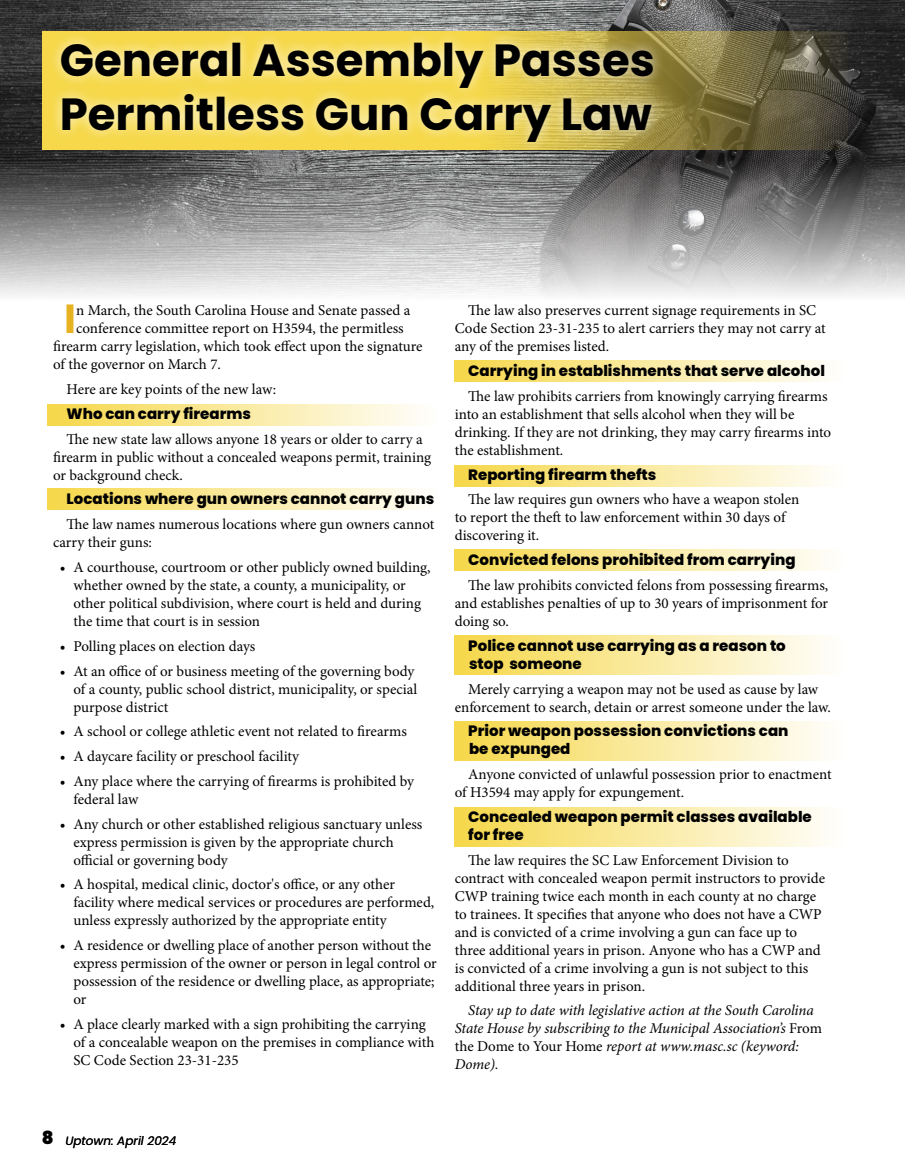
<style>
.page{position:relative;width:905px;height:1175px;background:#fff}
.page>*{position:absolute;margin:0;border:0;box-sizing:border-box;transform-origin:0 0}
.t1{font:700 45px/54px "Poppins";color:#000}
.t2{font:700 40.65px "Poppins";color:#e7b222}
.t3{font:15px/18px "Minion Pro";color:#000}
.t4{font:800 15px/18px "Poppins";color:#000}
.t5{font:italic 15px/18px "Minion Pro";letter-spacing:-.01em;color:#000}
.t6{font:italic 12px "Poppins";color:#000}
.s1{font-style:normal}
.s2{font-weight:900;font-style:normal;font-size:18px}
</style>
<div class="page">
<img style="left:0;top:0;width:904px;height:426px">
<svg style="left:42px;top:31px;width:805px;height:119px;background:#73693f"></svg>
<div style="left:49px;top:30px;width:616px;height:124px;background:#fff;opacity:.75"></div>
<div style="left:48px;top:404px;width:388px;height:21px;background:linear-gradient(to right,#f6d749,#fefefc)"></div>
<div style="left:454px;top:360px;width:389px;height:22px;background:linear-gradient(to right,#f6d749,#fefefc)"></div>
<div style="left:454px;top:465px;width:389px;height:21px;background:linear-gradient(to right,#f6d749,#fefefc)"></div>
<div style="left:454px;top:549px;width:389px;height:22px;background:linear-gradient(to right,#f6d749,#fefefc)"></div>
<div style="left:454px;top:635px;width:389px;height:39px;background:linear-gradient(to right,#f6d749,#fefefc)"></div>
<div style="left:454px;top:721px;width:389px;height:40px;background:linear-gradient(to right,#f6d749,#fefefc)"></div>
<div style="left:454px;top:806px;width:389px;height:40px;background:linear-gradient(to right,#f6d749,#fefefc)"></div>
<div style="left:48px;top:488px;width:388px;height:22px;background:linear-gradient(to right,#f6d749,#fefefc)"></div>
<h1 class="t1" style="left:60px;top:34px;width:596px">General Assembly Passes<br>Permitless Gun Carry Law</h1>
<h2 class="t2" style="left:64px;top:295px;width:13px">I</h2>
<p class="t3" style="left:76px;top:302px;width:336px">n March, the South Carolina House and Senate passed a</p>
<p class="t3" style="left:76px;top:320px;width:329px">conference committee report on H3594, the permitless</p>
<p class="t3" style="left:53px;top:338px;width:371px">firearm carry legislation, which took effect upon the signature</p>
<p class="t3" style="left:53px;top:356px;width:169px">of the governor on March 7.</p>
<p class="t3" style="left:67px;top:380px;width:211px">Here are key points of the new law:</p>
<p class="t4" style="left:67px;top:405px;width:186px">Who can carry firearms</p>
<p class="t3" style="left:53px;top:430px;width:379px;text-indent:14px">The new state law allows anyone 18 years or older to carry a firearm in public without a concealed weapons permit, training or background check.</p>
<p class="t4" style="left:67px;top:490px;width:369px">Locations where gun owners cannot carry guns</p>
<p class="t3" style="left:53px;top:515px;width:383px;text-indent:14px">The law names numerous locations where gun owners cannot carry their guns:</p>
<p class="t3" style="left:73px;top:558px;width:359px;text-indent:-14px">• A courthouse, courtroom or other publicly owned building, whether owned by the state, a county, a municipality, or other political subdivision, where court is held and during the time that court is in session</p>
<p class="t3" style="left:60px;top:637px;width:197px">• Polling places on election days</p>
<p class="t3" style="left:73px;top:662px;width:345px;text-indent:-14px">• At an office of or business meeting of the governing body of a county, public school district, municipality, or special purpose district</p>
<p class="t3" style="left:60px;top:722px;width:348px">• A school or college athletic event not related to firearms</p>
<p class="t3" style="left:60px;top:747px;width:241px">• A daycare facility or preschool facility</p>
<p class="t3" style="left:73px;top:772px;width:342px;text-indent:-14px">• Any place where the carrying of firearms is prohibited by federal law</p>
<p class="t3" style="left:73px;top:815px;width:350px;text-indent:-14px">• Any church or other established religious sanctuary unless express permission is given by the appropriate church official or governing body</p>
<p class="t3" style="left:73px;top:875px;width:362px;text-indent:-14px">• A hospital, medical clinic, doctor's office, or any other facility where medical services or procedures are performed, unless expressly authorized by the appropriate entity</p>
<p class="t3" style="left:73px;top:936px;width:365px;text-indent:-14px">• A residence or dwelling place of another person without the express permission of the owner or person in legal control or possession of the residence or dwelling place, as appropriate; or</p>
<p class="t3" style="left:73px;top:1015px;width:362px;text-indent:-14px">• A place clearly marked with a sign prohibiting the carrying of a concealable weapon on the premises in compliance with<br>SC Code Section 23-31-235</p>
<p class="t3" style="left:455px;top:302px;width:372px;text-indent:14px">The law also preserves current signage requirements in SC<br>Code Section 23-31-235 to alert carriers they may not carry at any of the premises listed.</p>
<p class="t4" style="left:468px;top:362px;width:358px">Carrying in establishments that serve alcohol</p>
<p class="t3" style="left:455px;top:387px;width:378px;text-indent:14px">The law prohibits carriers from knowingly carrying firearms into an establishment that sells alcohol when they will be drinking. If they are not drinking, they may carry firearms into the establishment.</p>
<p class="t4" style="left:468px;top:465px;width:190px">Reporting firearm thefts</p>
<p class="t3" style="left:455px;top:491px;width:346px;text-indent:14px">The law requires gun owners who have a weapon stolen to report the theft to law enforcement within 30 days of discovering it.</p>
<p class="t4" style="left:468px;top:551px;width:329px">Convicted felons prohibited from carrying</p>
<p class="t3" style="left:455px;top:576px;width:375px;text-align:justify;text-indent:14px">The law prohibits convicted felons from possessing firearms, and establishes penalties of up to 30 years of imprisonment for doing so.</p>
<p class="t4" style="left:468px;top:636px;width:319px">Police cannot use carrying as a reason to stop someone</p>
<p class="t3" style="left:455px;top:680px;width:377px;text-align:center">Merely carrying a weapon may not be used as cause by law enforcement to search, detain or arrest someone under the law.</p>
<p class="t4" style="left:468px;top:722px;width:322px">Prior weapon possession convictions can be expunged</p>
<p class="t3" style="left:455px;top:765px;width:378px;text-indent:14px">Anyone convicted of unlawful possession prior to enactment of H3594 may apply for expungement.</p>
<p class="t4" style="left:468px;top:807px;width:345px">Concealed weapon permit classes available for free</p>
<p class="t3" style="left:455px;top:851px;width:372px;text-indent:14px">The law requires the SC Law Enforcement Division to contract with concealed weapon permit instructors to provide CWP training twice each month in each county at no charge to trainees. It specifies that anyone who does not have a CWP and is convicted of a crime involving a gun can face up to three additional years in prison. Anyone who has a CWP and is convicted of a crime involving a gun is not subject to this additional three years in prison.</p>
<p class="t5" style="left:455px;top:1001px;width:369px;text-indent:14px">Stay up to date with legislative action at the South Carolina State House by subscribing to the Municipal Association’s <span class="s1">From the Dome to Your Home</span> report at www.masc.sc (keyword:<br>Dome).</p>
<p class="t6" style="left:42px;top:1133px;width:136px"><span class="s2">8</span> Uptown: April 2024</p>
</div>
